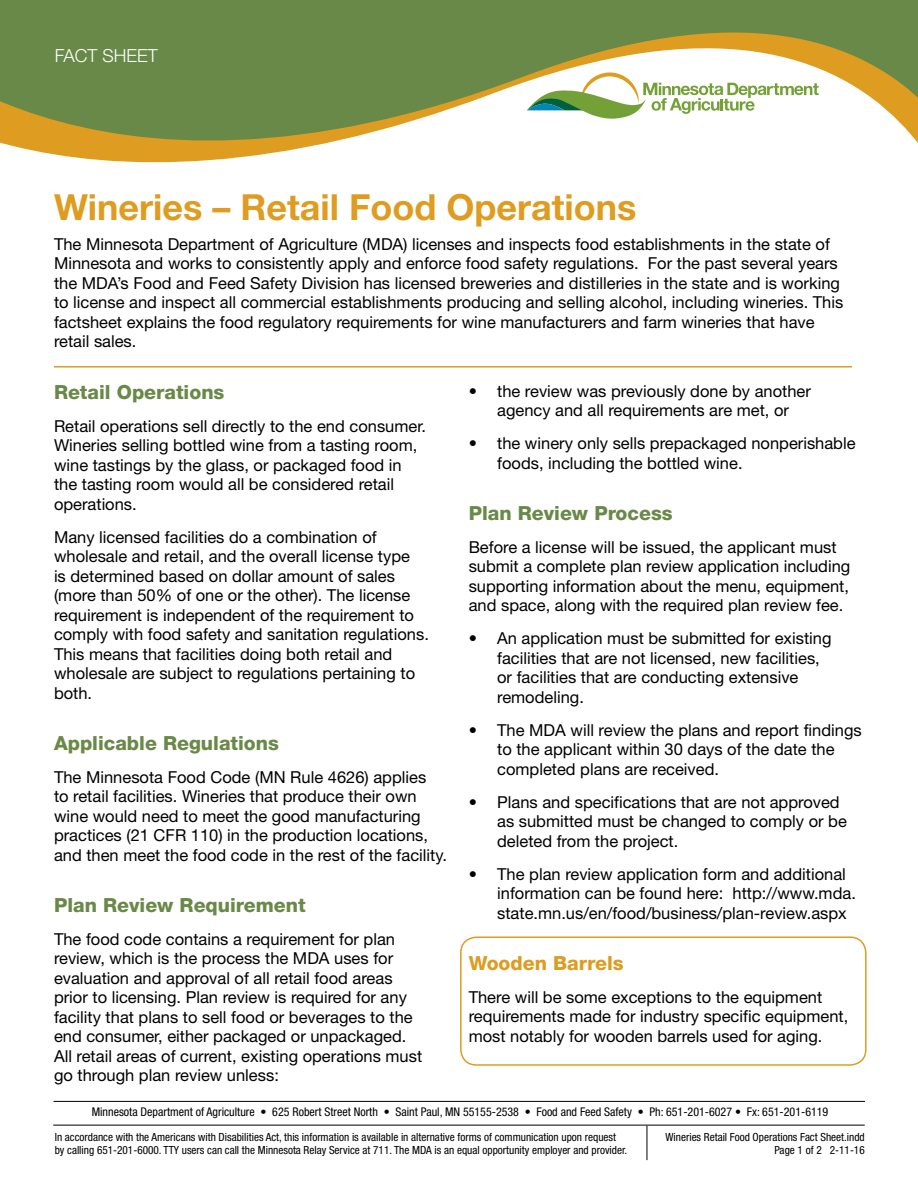
<style>
.page{position:relative;width:918px;height:1188px;background:#fff}
.page>*{position:absolute;margin:0;border:0;box-sizing:border-box;transform-origin:0 0}
.t1{font:700 36px "Helvetica Neue";color:#de9d21}
.t2{font:800 19.5px "Helvetica Neue";color:#698948}
.t3{font:800 19.5px "Helvetica Neue";color:#de9d21}
.t4{font:300 18px "Helvetica Neue";color:#fff}
.t5{font:16.5px/19.5px "Helvetica Neue";color:#000}
.t6{font:condensed 12px "Helvetica Neue";color:#000}
.t7{font:condensed 11.25px/13.5px "Helvetica Neue";color:#000;text-align:right}
</style>
<div class="page">
<div style="left:460px;top:936px;width:407px;height:130px;border:2px solid #de9d21;border-radius:16px"></div>
<hr style="left:647px;top:1126px;width:1px;height:34px;background:#000">
<hr style="left:53px;top:1125px;width:812px;height:1px;background:#000">
<svg style="left:0;top:0;width:918px;height:163px;fill:#698948"></svg>
<hr style="left:54px;top:1101px;width:811px;height:1px;background:#000">
<hr style="left:54px;top:366px;width:798px;height:2px;background:#de9d21">
<p class="t4" style="left:55px;top:45px;width:105px">FACT SHEET</p>
<h1 class="t1" style="left:54px;top:185px;width:584px">Wineries – Retail Food Operations</h1>
<p class="t5" style="left:54px;top:234px;width:791px">The Minnesota Department of Agriculture (MDA) licenses and inspects food establishments in the state of Minnesota and works to consistently apply and enforce food safety regulations. For the past several years the MDA’s Food and Feed Safety Division has licensed breweries and distilleries in the state and is working to license and inspect all commercial establishments producing and selling alcohol, including wineries. This factsheet explains the food regulatory requirements for wine manufacturers and farm wineries that have retail sales.</p>
<p class="t2" style="left:54px;top:380px;width:172px">Retail Operations</p>
<p class="t5" style="left:54px;top:416px;width:373px">Retail operations sell directly to the end consumer.<br>Wineries selling bottled wine from a tasting room, wine tastings by the glass, or packaged food in the tasting room would all be considered retail operations.</p>
<p class="t5" style="left:54px;top:527px;width:376px">Many licensed facilities do a combination of wholesale and retail, and the overall license type<br>is determined based on dollar amount of sales (more than 50% of one or the other). The license requirement is independent of the requirement to comply with food safety and sanitation regulations.<br>This means that facilities doing both retail and wholesale are subject to regulations pertaining to both.</p>
<p class="t2" style="left:54px;top:731px;width:227px">Applicable Regulations</p>
<p class="t5" style="left:54px;top:767px;width:395px">The Minnesota Food Code (MN Rule 4626) applies<br>to retail facilities. Wineries that produce their own wine would need to meet the good manufacturing practices (21 CFR 110) in the production locations, and then meet the food code in the rest of the facility.</p>
<p class="t2" style="left:54px;top:893px;width:253px">Plan Review Requirement</p>
<p class="t5" style="left:54px;top:929px;width:370px">The food code contains a requirement for plan review, which is the process the MDA uses for evaluation and approval of all retail food areas prior to licensing. Plan review is required for any facility that plans to sell food or beverages to the end consumer, either packaged or unpackaged.<br>All retail areas of current, existing operations must go through plan review unless:</p>
<p class="t5" style="left:469px;top:381px;width:344px;text-align:center">• the review was previously done by another agency and all requirements are met, or</p>
<p class="t5" style="left:497px;top:434px;width:360px;text-indent:-28px">• the winery only sells prepackaged nonperishable foods, including the bottled wine.</p>
<p class="t2" style="left:469px;top:501px;width:206px">Plan Review Process</p>
<p class="t5" style="left:469px;top:537px;width:383px">Before a license will be issued, the applicant must submit a complete plan review application including supporting information about the menu, equipment, and space, along with the required plan review fee.</p>
<p class="t5" style="left:497px;top:629px;width:336px;text-indent:-28px">• An application must be submitted for existing facilities that are not licensed, new facilities, or facilities that are conducting extensive remodeling.</p>
<p class="t5" style="left:497px;top:720px;width:366px;text-indent:-28px">• The MDA will review the plans and report findings to the applicant within 30 days of the date the completed plans are received.</p>
<p class="t5" style="left:497px;top:792px;width:351px;text-indent:-28px">• Plans and specifications that are not approved as submitted must be changed to comply or be deleted from the project.</p>
<p class="t5" style="left:497px;top:864px;width:360px;text-indent:-28px">• The plan review application form and additional information can be found here: http://www.mda. state.mn.us/en/food/business/plan-review.aspx</p>
<p class="t3" style="left:469px;top:951px;width:156px">Wooden Barrels</p>
<p class="t5" style="left:469px;top:987px;width:381px">There will be some exceptions to the equipment requirements made for industry specific equipment, most notably for wooden barrels used for aging.</p>
<p class="t6" style="left:92px;top:1105px;width:738px">Minnesota Department of Agriculture • 625 Robert Street North • Saint Paul, MN 55155-2538 • Food and Feed Safety • Ph: 651-201-6027 • Fx: 651-201-6119</p>
<p class="t7" style="left:55px;top:1130px;width:574px;text-align:left">In accordance with the Americans with Disabilities Act, this information is available in alternative forms of communication upon request by calling 651-201-6000. TTY users can call the Minnesota Relay Service at 711. The MDA is an equal opportunity employer and provider.</p>
<p class="t7" style="left:665px;top:1130px;width:201px">Wineries Retail Food Operations Fact Sheet.indd<br>Page 1 of 2 2-11-16</p>
</div>
